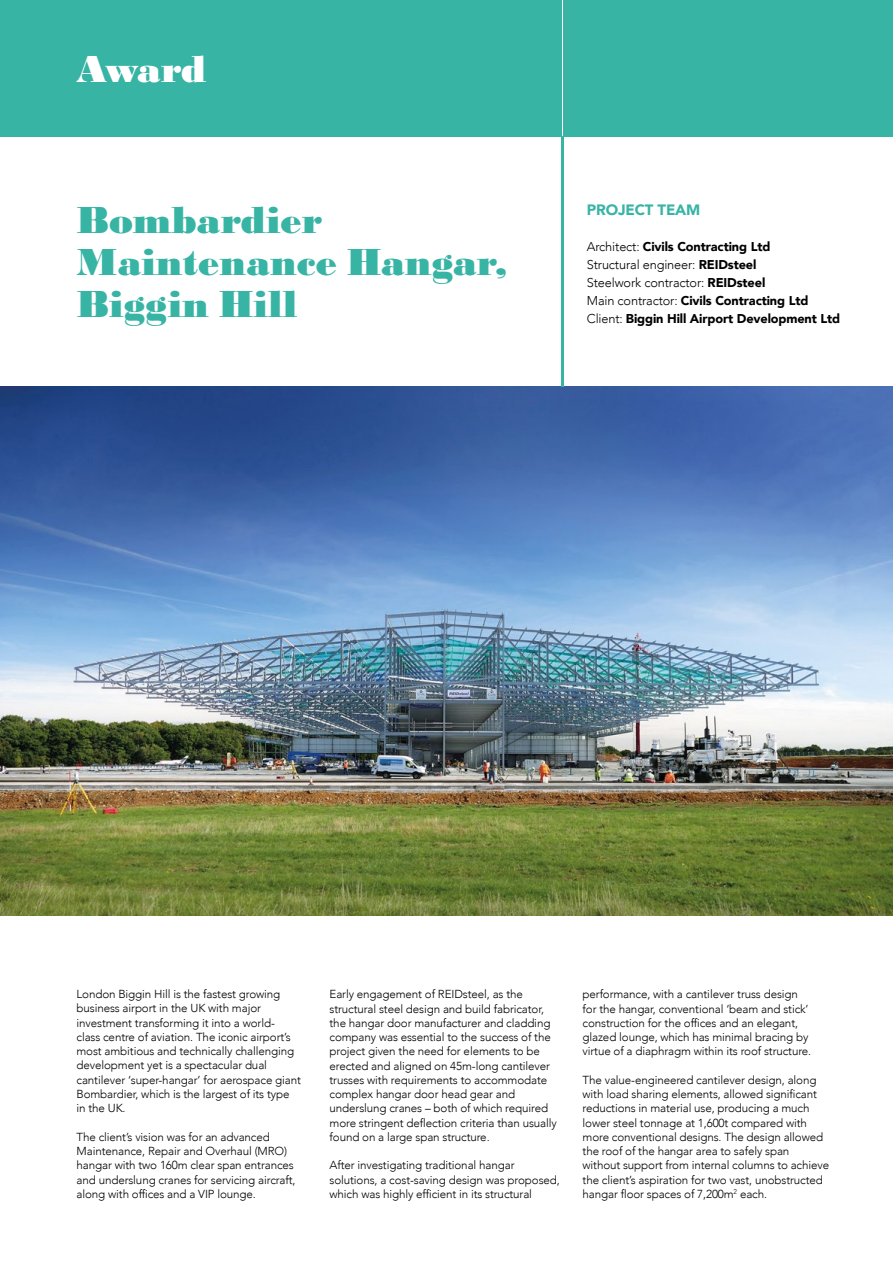
<style>
.page{position:relative;width:893px;height:1263px;background:#fff}
.page>*{position:absolute;margin:0;border:0;box-sizing:border-box;transform-origin:0 0}
.t1{font:700 expanded 39px/42px "Bodoni URW";color:#38b4a5}
.t2{font:700 expanded 39px "Bodoni URW";letter-spacing:-.015em;color:#fff}
.t3{font:900 15px "Avenir";letter-spacing:-.01em;color:#38b4a5}
.t4{font:900 12.75px/18px "Avenir";letter-spacing:-.01em;color:#000}
.t5{font:300 11.7px/14.2px "Avenir";letter-spacing:-.01em;color:#000}
.s1{font-weight:300}
</style>
<div class="page">
<div style="left:0;top:0;width:561px;height:136px;background:#38b4a5"></div>
<div style="left:563px;top:0;width:330px;height:136px;background:#38b4a5"></div>
<img style="left:0;top:387px;width:893px;height:528px">
<hr style="left:561px;top:136px;width:2px;height:251px;background:#38b4a5">
<h1 class="t2" style="left:77px;top:46px;width:131px">Award</h1>
<h1 class="t1" style="left:77px;top:200px;width:432px">Bombardier<br>Maintenance Hangar,<br>Biggin Hill</h1>
<p class="t3" style="left:587px;top:197px;width:115px">PROJECT TEAM</p>
<p class="t4" style="left:587px;top:237px;width:255px"><span class="s1">Architect:</span> Civils Contracting Ltd<br><span class="s1">Structural engineer:</span> REIDsteel<br><span class="s1">Steelwork contractor:</span> REIDsteel<br><span class="s1">Main contractor:</span> Civils Contracting Ltd <span class="s1">Client:</span> Biggin Hill Airport Development Ltd</p>
<p class="t5" style="left:77px;top:987px;width:226px">London Biggin Hill is the fastest growing business airport in the UK with major investment transforming it into a world&shy;class centre of aviation. The iconic airport’s most ambitious and technically challenging development yet is a spectacular dual cantilever ‘super-hangar’ for aerospace giant Bombardier, which is the largest of its type in the UK.</p>
<p class="t5" style="left:77px;top:1129px;width:221px">The client’s vision was for an advanced Maintenance, Repair and Overhaul (MRO) hangar with two 160m clear span entrances and underslung cranes for servicing aircraft, along with offices and a VIP lounge.</p>
<p class="t5" style="left:330px;top:987px;width:229px">Early engagement of REIDsteel, as the structural steel design and build fabricator, the hangar door manufacturer and cladding company was essential to the success of the project given the need for elements to be erected and aligned on 45m-long cantilever trusses with requirements to accommodate complex hangar door head gear and underslung cranes – both of which required more stringent deflection criteria than usually found on a large span structure.</p>
<p class="t5" style="left:330px;top:1158px;width:232px">After investigating traditional hangar solutions, a cost-saving design was proposed, which was highly efficient in its structural</p>
<p class="t5" style="left:583px;top:987px;width:230px">performance, with a cantilever truss design for the hangar, conventional ‘beam and stick’ construction for the offices and an elegant, glazed lounge, which has minimal bracing by virtue of a diaphragm within its roof structure.</p>
<p class="t5" style="left:583px;top:1073px;width:248px">The value-engineered cantilever design, along with load sharing elements, allowed significant reductions in material use, producing a much lower steel tonnage at 1,600t compared with more conventional designs. The design allowed the roof of the hangar area to safely span without support from internal columns to achieve the client’s aspiration for two vast, unobstructed hangar floor spaces of 7,200m<sup>2</sup> each.</p>
</div>
